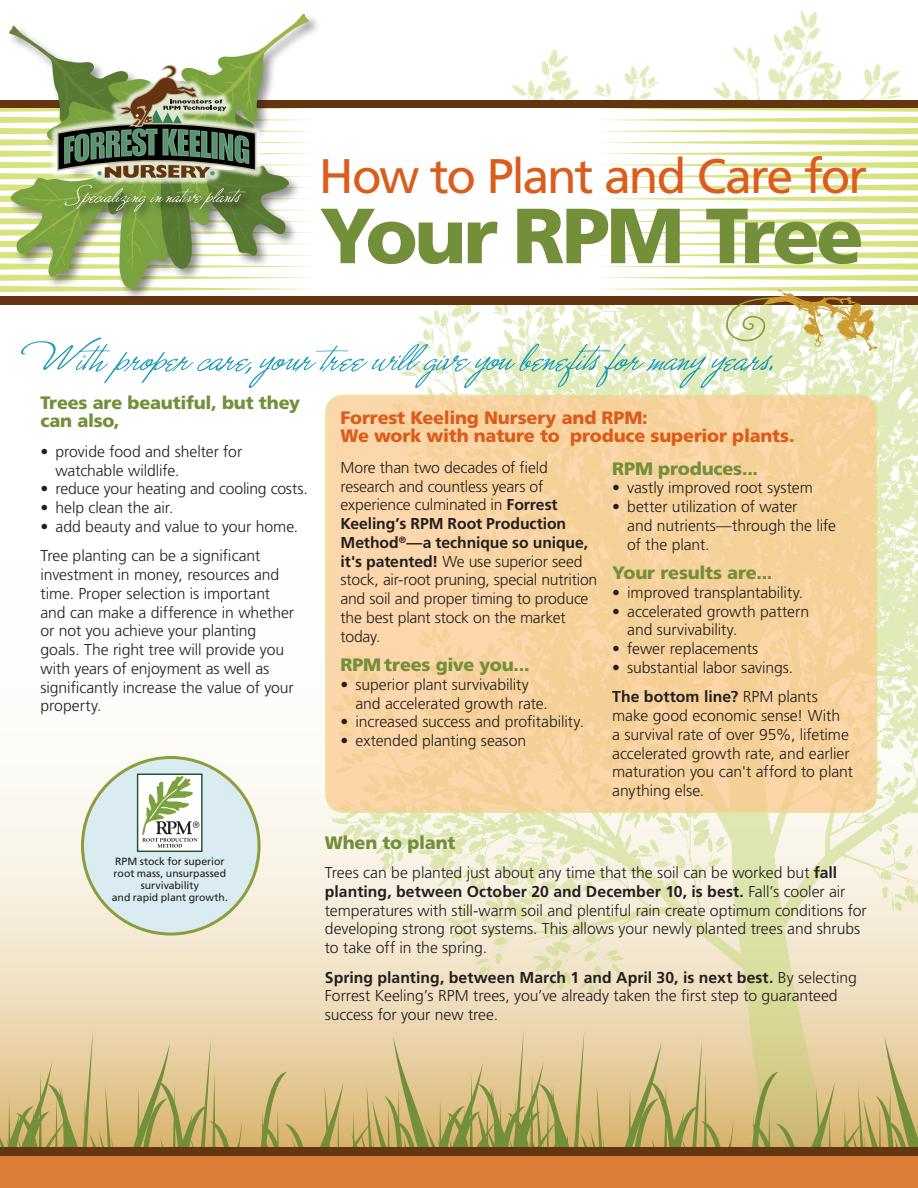
<style>
.page{position:relative;width:918px;height:1188px;background:#fff}
.page>*{position:absolute;margin:0;border:0;box-sizing:border-box;transform-origin:0 0}
.text{font:900 78px "Frutiger";letter-spacing:-.045em;color:#738f3a}
.text-2{font:48.45px "Frutiger";letter-spacing:-.045em;color:#db5c1c}
.t1{font:900 18px/18.8px "Frutiger";letter-spacing:-.01em;color:#738f3a}
.t2{font:900 18px/18.8px "Frutiger";letter-spacing:-.01em;color:#db5c1c}
.text-3{font:300 15.75px/18.8px "Frutiger";letter-spacing:-.005em;color:#231f20}
.text_bulleted1st{font:10.5px/12px "Frutiger";letter-spacing:-.005em;color:#231f20;text-align:center}
.s1{font-weight:700}
</style>
<div class="page">
<svg style="left:0;top:304px;width:325px;height:726px"></svg>
<img style="left:325px;top:10px;width:593px;height:1020px">
<svg style="left:0;top:1030px;width:918px;height:118px;background:#d5bf86"></svg>
<div style="left:0;top:102px;width:918px;height:199px;background:#fff"></div>
<svg style="left:598px;top:108px;width:320px;height:184px"></svg>
<div style="left:0;top:101px;width:918px;height:7px;background:#653512"></div>
<div style="left:0;top:296px;width:918px;height:8px;background:#653512"></div>
<div style="left:0;top:1152px;width:918px;height:36px;background:#de7e36"></div>
<div style="left:0;top:1148px;width:918px;height:8px;background:#653512"></div>
<div style="left:326px;top:395px;width:551px;height:417px;background:linear-gradient(to bottom,#f8d4a1,#f8d29f);border-radius:18px"></div>
<div style="left:325px;top:394px;width:553px;height:419px;border:2px solid #d8e37f;border-radius:18px"></div>
<svg style="left:21px;top:290px;width:857px;height:98px"></svg>
<div style="left:6px;top:10px;width:314px;height:290px;background:#231f20;opacity:.5"></div>
<svg style="left:10px;top:45px;width:258px;height:244px"></svg>
<svg style="left:20px;top:13px;width:289px;height:260px"></svg>
<div style="left:49px;top:57px;width:214px;height:127px;background:#fff;opacity:.75"></div>
<svg style="left:57px;top:64px;width:199px;height:114px;background:#7b8c63"></svg>
<div style="left:61px;top:182px;width:194px;height:40px;background:#231f20;opacity:.9"></div>
<svg style="left:64px;top:185px;width:182px;height:27px;background:#76944a"></svg>
<div style="left:82px;top:758px;width:177px;height:176px;background:#daebf1;border-radius:50%"></div>
<div style="left:137px;top:774px;width:66px;height:78px;background:#fff;border:1px solid #235428"></div>
<svg style="left:126px;top:765px;width:77px;height:83px"></svg>
<p class="text-2" style="left:319px;top:148px;width:550px">How to Plant and Care for</p>
<p class="text" style="left:320px;top:189px;width:546px">Your RPM Tree</p>
<p class="t1" style="left:40px;top:393px;width:261px">Trees are beautiful, but they can also,</p>
<p class="text-3" style="left:56px;top:442px;width:188px;text-indent:-15px">• provide food and shelter for watchable wildlife.</p>
<p class="text-3" style="left:40px;top:479px;width:269px">• reduce your heating and cooling costs.</p>
<p class="text-3" style="left:40px;top:498px;width:134px">• help clean the air.</p>
<p class="text-3" style="left:40px;top:512px;width:259px;line-height:29.5px">• add beauty and value to your home.<br>Tree planting can be a significant</p>
<p class="text-3" style="left:40px;top:565px;width:255px">investment in money, resources and time. Proper selection is important and can make a difference in whether or not you achieve your planting goals. The right tree will provide you with years of enjoyment as well as significantly increase the value of your property.</p>
<p class="text_bulleted1st" style="left:115px;top:856px;width:111px">RPM stock for superior</p>
<p class="text_bulleted1st" style="left:114px;top:868px;width:114px">root mass, unsurpassed survivability</p>
<p class="text_bulleted1st" style="left:112px;top:892px;width:118px">and rapid plant growth.</p>
<p class="t2" style="left:340px;top:408px;width:456px">Forrest Keeling Nursery and RPM:<br>We work with nature to produce superior plants.</p>
<p class="text-3" style="left:340px;top:458px;width:258px">More than two decades of field research and countless years of experience culminated in <span class="s1">Forrest<br>Keeling’s RPM Root Production<br>Method</span><sup>®</sup><span class="s1">—a technique so unique, it's patented!</span> We use superior seed stock, air-root pruning, special nutrition and soil and proper timing to produce the best plant stock on the market today.</p>
<p class="t1" style="left:340px;top:655px;width:191px">RPM trees give you...</p>
<p class="text-3" style="left:356px;top:675px;width:194px;text-indent:-15px">• superior plant survivability and accelerated growth rate.</p>
<p class="text-3" style="left:340px;top:713px;width:245px">• increased success and profitability.</p>
<p class="text-3" style="left:340px;top:731px;width:187px">• extended planting season</p>
<p class="t1" style="left:612px;top:459px;width:147px">RPM produces...</p>
<p class="text-3" style="left:612px;top:478px;width:202px">• vastly improved root system</p>
<p class="text-3" style="left:627px;top:497px;width:210px;text-indent:-15px">• better utilization of water<br>and nutrients—through the life of the plant.</p>
<p class="t1" style="left:612px;top:563px;width:162px">Your results are...</p>
<p class="text-3" style="left:612px;top:583px;width:192px">• improved transplantability.</p>
<p class="text-3" style="left:627px;top:602px;width:183px;text-indent:-15px">• accelerated growth pattern and survivability.</p>
<p class="text-3" style="left:612px;top:639px;width:148px">• fewer replacements</p>
<p class="text-3" style="left:612px;top:653px;width:207px;line-height:29.5px">• substantial labor savings.<br><span class="s1">The bottom line?</span> RPM plants</p>
<p class="text-3" style="left:612px;top:706px;width:242px">make good economic sense! With<br>a survival rate of over 95%, lifetime accelerated growth rate, and earlier maturation you can't afford to plant anything else.</p>
<p class="t1" style="left:325px;top:833px;width:132px">When to plant</p>
<p class="text-3" style="left:325px;top:863px;width:543px">Trees can be planted just about any time that the soil can be worked but <span class="s1">fall planting, between October 20 and December 10, is best.</span> Fall’s cooler air temperatures with still-warm soil and plentiful rain create optimum conditions for developing strong root systems. This allows your newly planted trees and shrubs to take off in the spring.</p>
<p class="text-3" style="left:325px;top:968px;width:533px"><span class="s1">Spring planting, between March 1 and April 30, is next best.</span> By selecting<br>Forrest Keeling’s RPM trees, you’ve already taken the first step to guaranteed success for your new tree.</p>
</div>
